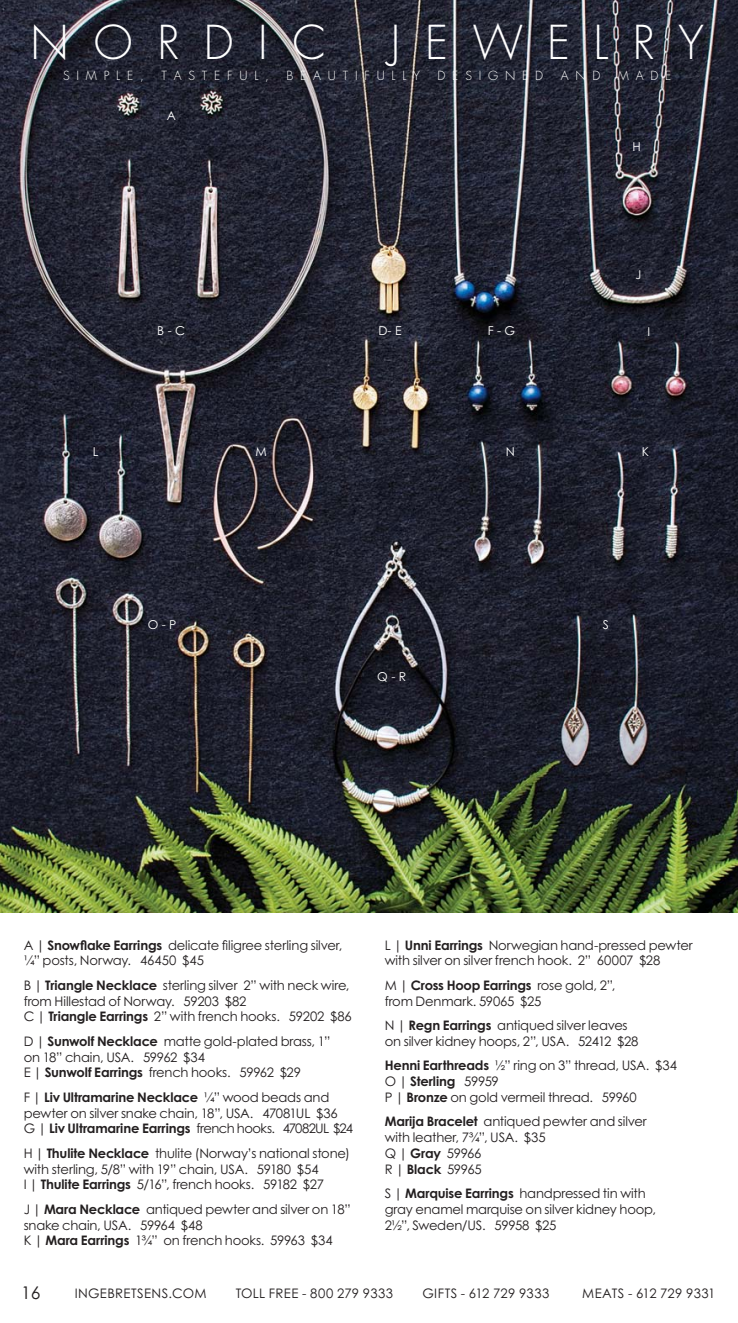
<style>
.page{position:relative;width:738px;height:1323px;background:#fff}
.page>*{position:absolute;margin:0;border:0;box-sizing:border-box;transform-origin:0 0}
.t1{font:300 52.5px "Futura";letter-spacing:.76em;color:#fff;scale:1.22 1}
.t2{font:300 45.5px "Futura";letter-spacing:.54em;color:#fff}
.t3{font:17.5px "Century Gothic";color:#231f20}
.t4{font:13.12px/15.8px "Century Gothic";letter-spacing:-.015em;color:#231f20}
.t5{font:13.12px "Century Gothic";letter-spacing:.02em;color:#231f20}
.t6{font:13.12px "Century Gothic";letter-spacing:.025em;color:#231f20}
.t7{font:13.12px "Century Gothic";letter-spacing:.03em;color:#231f20}
.t8{font:13.12px "Century Gothic";letter-spacing:.015em;color:#231f20}
.t9{font:300 12.25px "Futura";letter-spacing:.555em;color:#fff}
.t10{font:12.25px "Century Gothic";color:#fff}
.s1{font-weight:700}
</style>
<div class="page">
<img style="left:0;top:0;width:737px;height:912px">
<p class="t2" style="left:31px;top:17px;width:297px">NORDIC</p>
<p class="t2" style="left:390px;top:17px;width:314px">JEWELRY</p>
<p class="t9" style="left:63px;top:69px;width:82px">SIMPLE,</p>
<p class="t9" style="left:161px;top:69px;width:109px">TASTEFUL,</p>
<p class="t9" style="left:286px;top:69px;width:135px">BEAUTIFULLY</p>
<p class="t9" style="left:437px;top:69px;width:107px">DESIGNED</p>
<p class="t9" style="left:560px;top:69px;width:41px">AND</p>
<p class="t9" style="left:617px;top:69px;width:55px">MADE</p>
<p class="t10" style="left:167px;top:111px;width:11px">A</p>
<p class="t10" style="left:632px;top:142px;width:10px">H</p>
<p class="t1" style="left:30px;top:18px;width:434px">JEWELRY</p>
<p class="t10" style="left:635px;top:270px;width:7px">J</p>
<p class="t10" style="left:157px;top:326px;width:29px">B - C</p>
<p class="t10" style="left:378px;top:326px;width:25px">D- E</p>
<p class="t10" style="left:487px;top:326px;width:29px">F - G</p>
<p class="t10" style="left:647px;top:327px;width:4px">I</p>
<p class="t10" style="left:93px;top:447px;width:7px">L</p>
<p class="t10" style="left:255px;top:447px;width:13px">M</p>
<p class="t10" style="left:505px;top:447px;width:11px">N</p>
<p class="t10" style="left:641px;top:447px;width:9px">K</p>
<p class="t10" style="left:148px;top:620px;width:30px">O - P</p>
<p class="t10" style="left:602px;top:620px;width:8px">S</p>
<p class="t10" style="left:377px;top:672px;width:30px">Q - R</p>
<p class="t4" style="left:24px;top:938px;width:320px">A | <span class="s1">Snowflake Earrings</span> delicate filigree sterling silver, ¼” posts, Norway. 46450 $45</p>
<p class="t4" style="left:24px;top:979px;width:329px">B | <span class="s1">Triangle Necklace</span> sterling silver 2” with neck wire, from Hillestad of Norway. 59203 $82<br>C | <span class="s1">Triangle Earrings</span> 2” with french hooks. 59202 $86</p>
<p class="t4" style="left:24px;top:1035px;width:308px">D | <span class="s1">Sunwolf Necklace</span> matte gold-plated brass, 1” on 18” chain, USA. 59962 $34<br>E | <span class="s1">Sunwolf Earrings</span> french hooks. 59962 $29</p>
<p class="t4" style="left:24px;top:1091px;width:331px">F | <span class="s1">Liv Ultramarine Necklace</span> ¼” wood beads and pewter on silver snake chain, 18”, USA. 47081UL $36<br>G | <span class="s1">Liv Ultramarine Earrings</span> french hooks. 47082UL $24</p>
<p class="t4" style="left:24px;top:1147px;width:328px">H | <span class="s1">Thulite Necklace</span> thulite (Norway’s national stone) with sterling, 5/8” with 19” chain, USA. 59180 $54<br>I | <span class="s1">Thulite Earrings</span> 5/16”, french hooks. 59182 $27</p>
<p class="t4" style="left:24px;top:1203px;width:328px">J | <span class="s1">Mara Necklace</span> antiqued pewter and silver on 18” snake chain, USA. 59964 $48<br>K | <span class="s1">Mara Earrings</span> 1¾” on french hooks. 59963 $34</p>
<p class="t4" style="left:384px;top:938px;width:309px">L | <span class="s1">Unni Earrings</span> Norwegian hand-pressed pewter with silver on silver french hook. 2” 60007 $28</p>
<p class="t4" style="left:384px;top:979px;width:232px">M | <span class="s1">Cross Hoop Earrings</span> rose gold, 2”, from Denmark. 59065 $25</p>
<p class="t4" style="left:384px;top:1019px;width:255px">N | <span class="s1">Regn Earrings</span> antiqued silver leaves on silver kidney hoops, 2”, USA. 52412 $28</p>
<p class="t4" style="left:384px;top:1059px;width:294px"><span class="s1">Henni Earthreads</span> ½” ring on 3” thread, USA. $34<br>O | <span class="s1">Sterling</span> 59959<br>P | <span class="s1">Bronze</span> on gold vermeil thread. 59960</p>
<p class="t4" style="left:384px;top:1115px;width:263px"><span class="s1">Marija Bracelet</span> antiqued pewter and silver with leather, 7¾”, USA. $35<br>Q | <span class="s1">Gray</span> 59966<br>R | <span class="s1">Black</span> 59965</p>
<p class="t4" style="left:384px;top:1187px;width:272px">S | <span class="s1">Marquise Earrings</span> handpressed tin with gray enamel marquise on silver kidney hoop,<br>2½”, Sweden/US. 59958 $25</p>
<p class="t3" style="left:21px;top:1286px;width:21px">16</p>
<p class="t6" style="left:75px;top:1288px;width:133px">INGEBRETSENS.COM</p>
<p class="t5" style="left:235px;top:1288px;width:159px">TOLL FREE - 800 279 9333</p>
<p class="t7" style="left:422px;top:1288px;width:128px">GIFTS - 612 729 9333</p>
<p class="t8" style="left:582px;top:1288px;width:135px">MEATS - 612 729 9331</p>
</div>
